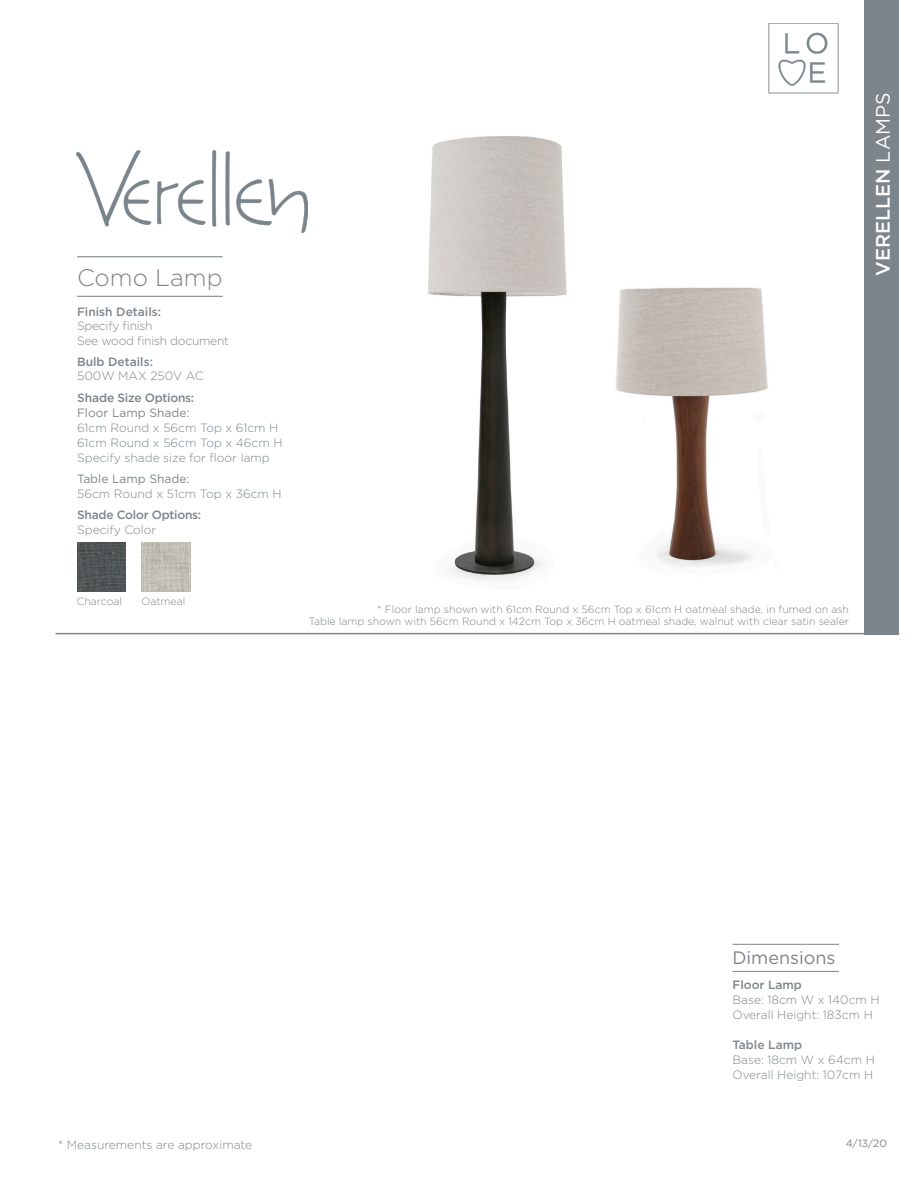
<style>
.page{position:relative;width:918px;height:1188px;background:#fff}
.page>*{position:absolute;margin:0;border:0;box-sizing:border-box;transform-origin:0 0}
.t1{font:300 24px "Gotham";color:#7c858c}
.t2{font:500 19.5px "Gotham";color:#fff}
.t3{font:18px "Gotham";color:#7c858c}
.t4{font:300 12px "Gotham";color:#7c868d}
.t5{font:500 12px "Gotham";color:#7c868d}
.t6{font:500 12px "Gotham";letter-spacing:-.02em;color:#7c858c}
.t7{font:300 12px "Gotham";letter-spacing:-.02em;color:#7c858c}
.t8{font:12px "Gotham";color:#7c868d}
.t9{font:300 12px "Gotham";color:#7c858c}
.t10{font:300 10.5px "Gotham";color:#7c858c}
.t11{font:10.5px "Gotham";color:#7c858c}
.s1{color:#7c868d}
.s2{font-weight:400}
</style>
<div class="page">
<hr style="left:732px;top:944px;width:107px;height:1px;background:#7c858c">
<hr style="left:732px;top:971px;width:107px;height:1px;background:#7c858c">
<hr style="left:56px;top:633px;width:843px;height:1px;background:#7c858c">
<div style="left:865px;top:0;width:34px;height:634px;background:#7c858c"></div>
<hr style="left:77px;top:256px;width:146px;height:1px;background:#7c858c">
<hr style="left:77px;top:296px;width:146px;height:1px;background:#7c858c">
<img style="left:768px;top:23px;width:71px;height:71px">
<img style="left:77px;top:150px;width:230px;height:82px">
<img style="left:428px;top:136px;width:139px;height:444px">
<img style="left:615px;top:287px;width:153px;height:280px">
<img style="left:77px;top:543px;width:49px;height:48px">
<img style="left:141px;top:543px;width:49px;height:48px">
<p class="t1" style="left:77px;top:263px;width:147px">Como Lamp</p>
<p class="t5" style="left:77px;top:304px;width:86px">Finish Details:</p>
<p class="t7" style="left:77px;top:319px;width:77px">Specify finish</p>
<p class="t7" style="left:77px;top:333px;width:153px">See wood finish document</p>
<p class="t5" style="left:77px;top:354px;width:77px">Bulb Details:</p>
<p class="t4" style="left:77px;top:369px;width:128px">500W MAX 250V AC</p>
<p class="t6" style="left:77px;top:389px;width:119px"><span class="s1">Sha</span>de Size Options:</p>
<p class="t8" style="left:77px;top:405px;width:114px">Floor Lamp Shade:</p>
<p class="t4" style="left:77px;top:420px;width:203px">61cm Round x 56cm Top x 61cm H</p>
<p class="t4" style="left:77px;top:435px;width:207px">61cm Round x 56cm Top x 46cm H</p>
<p class="t4" style="left:77px;top:450px;width:194px">Specify shade size for floor lamp</p>
<p class="t8" style="left:77px;top:471px;width:114px">Table Lamp Shade:</p>
<p class="t4" style="left:77px;top:486px;width:206px">56cm Round x 51cm Top x 36cm H</p>
<p class="t6" style="left:77px;top:507px;width:126px">Shade Color Options:</p>
<p class="t4" style="left:77px;top:522px;width:81px">Specify Color</p>
<p class="t10" style="left:77px;top:594px;width:47px">Charcoal</p>
<p class="t10" style="left:141px;top:594px;width:45px">Oatmeal</p>
<p class="t2" style="left:870px;top:276px;width:185px;rotate:-90deg">VERELLEN <span class="s2">LAMPS</span></p>
<p class="t10" style="left:377px;top:603px;width:473px">* Floor lamp shown with 61cm Round x 56cm Top x 61cm H oatmeal shade, in fumed on ash</p>
<p class="t10" style="left:309px;top:615px;width:542px">Table lamp shown with 56cm Round x 142cm Top x 36cm H oatmeal shade, walnut with clear satin sealer</p>
<p class="t9" style="left:58px;top:1137px;width:196px">* Measurements are approximate</p>
<p class="t3" style="left:733px;top:946px;width:105px">Dimensions</p>
<p class="t5" style="left:732px;top:977px;width:71px">Floor Lamp</p>
<p class="t4" style="left:732px;top:992px;width:149px">Base: 18cm W x 140cm H</p>
<p class="t4" style="left:732px;top:1007px;width:142px">Overall Height: 183cm H</p>
<p class="t5" style="left:732px;top:1037px;width:71px">Table Lamp</p>
<p class="t4" style="left:732px;top:1052px;width:144px">Base: 18cm W x 64cm H</p>
<p class="t4" style="left:732px;top:1067px;width:142px">Overall Height: 107cm H</p>
<p class="t11" style="left:846px;top:1137px;width:43px">4/13/20</p>
</div>
